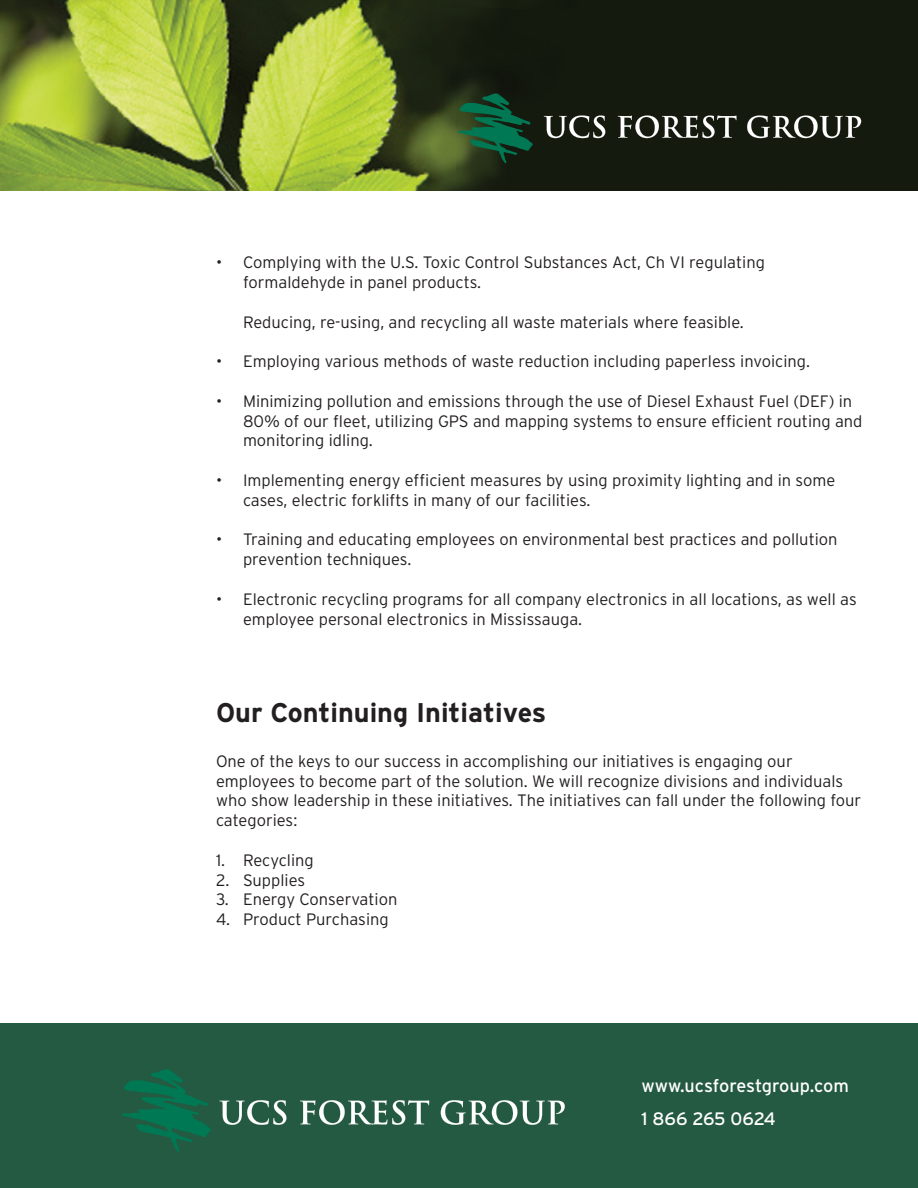
<style>
.page{position:relative;width:918px;height:1188px;background:#fff}
.page>*{position:absolute;margin:0;border:0;box-sizing:border-box;transform-origin:0 0}
.t1{font:700 27px "Interstate";color:#231f20}
.t2{font:18px "Interstate";letter-spacing:-.005em;color:#fff}
.t3{font:300 16.5px/19.8px "Interstate";color:#231f20}
</style>
<div class="page">
<div style="left:0;top:1024px;width:918px;height:164px;background:#235a41"></div>
<svg style="left:219px;top:1100px;width:67px;height:25px"></svg>
<svg style="left:300px;top:1100px;width:129px;height:25px"></svg>
<svg style="left:441px;top:1100px;width:124px;height:25px"></svg>
<svg style="left:122px;top:1069px;width:89px;height:83px"></svg>
<img style="left:0;top:0;width:918px;height:190px">
<svg style="left:544px;top:116px;width:61px;height:22px"></svg>
<svg style="left:618px;top:116px;width:119px;height:22px"></svg>
<svg style="left:747px;top:116px;width:114px;height:22px"></svg>
<svg style="left:458px;top:93px;width:75px;height:70px;background:#164b2f"></svg>
<p class="t3" style="left:243px;top:252px;width:524px;text-indent:-27px">• Complying with the U.S. Toxic Control Substances Act, Ch VI regulating formaldehyde in panel products.</p>
<p class="t3" style="left:243px;top:312px;width:502px">Reducing, re-using, and recycling all waste materials where feasible.</p>
<p class="t3" style="left:216px;top:351px;width:596px">• Employing various methods of waste reduction including paperless invoicing.</p>
<p class="t3" style="left:243px;top:391px;width:621px;text-indent:-27px">• Minimizing pollution and emissions through the use of Diesel Exhaust Fuel (DEF) in<br>80% of our fleet, utilizing GPS and mapping systems to ensure efficient routing and monitoring idling.</p>
<p class="t3" style="left:243px;top:470px;width:594px;text-indent:-27px">• Implementing energy efficient measures by using proximity lighting and in some cases, electric forklifts in many of our facilities.</p>
<p class="t3" style="left:243px;top:530px;width:596px;text-indent:-27px">• Training and educating employees on environmental best practices and pollution prevention techniques.</p>
<p class="t3" style="left:243px;top:589px;width:615px;text-indent:-27px">• Electronic recycling programs for all company electronics in all locations, as well as employee personal electronics in Mississauga.</p>
<p class="t1" style="left:216px;top:697px;width:332px">Our Continuing Initiatives</p>
<p class="t3" style="left:216px;top:751px;width:647px">One of the keys to our success in accomplishing our initiatives is engaging our employees to become part of the solution. We will recognize divisions and individuals who show leadership in these initiatives. The initiatives can fall under the following four categories:</p>
<p class="t3" style="left:216px;top:850px;width:99px">1. Recycling</p>
<p class="t3" style="left:216px;top:870px;width:91px">2. Supplies</p>
<p class="t3" style="left:216px;top:890px;width:183px">3. Energy Conservation</p>
<p class="t3" style="left:216px;top:909px;width:174px">4. Product Purchasing</p>
<p class="t2" style="left:642px;top:1076px;width:209px">www.ucsforestgroup.com</p>
<p class="t2" style="left:642px;top:1108px;width:136px">1 866 265 0624</p>
</div>
